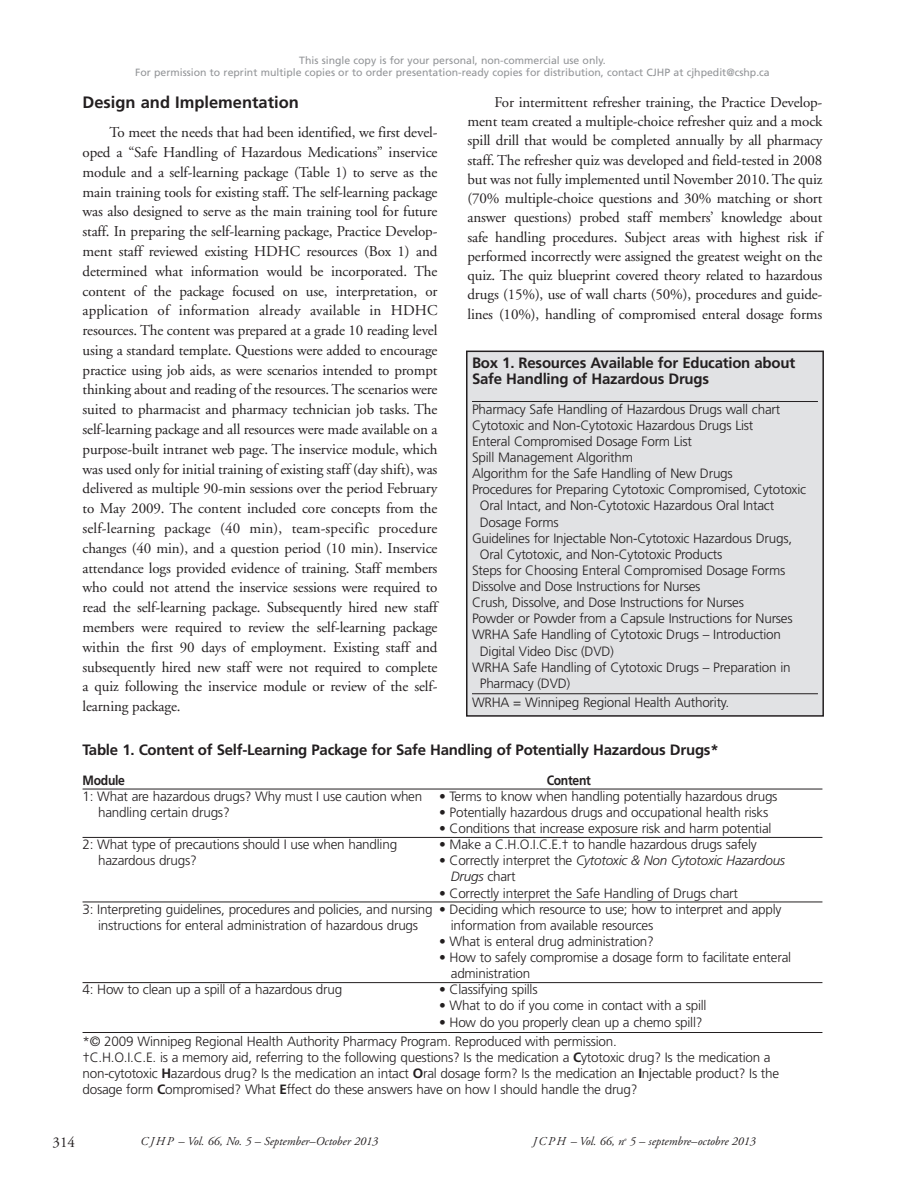
<style>
.page{position:relative;width:905px;height:1202px;background:#fff}
.page>*{position:absolute;margin:0;border:0;box-sizing:border-box;transform-origin:0 0}
.t1{font:700 16.5px "Frutiger";color:#231f20}
.t2{font:15px/19.8px "Adobe Garamond";letter-spacing:-.01em;color:#231f20;text-align:justify}
.t3{font:700 15px/16.2px "Frutiger";letter-spacing:-.015em;color:#231f20}
.t4{font:300 13.5px/16px "Frutiger";letter-spacing:-.015em;color:#231f20}
.t5{font:italic 300 13.5px/16px "Frutiger";letter-spacing:-.015em;color:#231f20}
.t6{font:700 13.5px "Frutiger";letter-spacing:-.02em;color:#231f20;scale:.9 1}
.t7{font:italic 12px "Adobe Garamond";color:#231f20}
.t8{font:10.5px/12.6px "Frutiger";color:#939598;text-align:center}
.s1{font-style:normal}
.s2{font-weight:700}
</style>
<div class="page">
<div style="left:466px;top:351px;width:357px;height:365px;background:#e1e2e4"></div>
<div style="left:466px;top:350px;width:358px;height:366px;border:2px solid #231f20"></div>
<hr style="left:472px;top:401px;width:346px;height:1px;background:#231f20">
<hr style="left:472px;top:693px;width:346px;height:1px;background:#231f20">
<hr style="left:82px;top:788px;width:740px;height:1px;background:#231f20">
<hr style="left:82px;top:837px;width:740px;height:1px;background:#231f20">
<hr style="left:82px;top:901px;width:740px;height:1px;background:#231f20">
<hr style="left:82px;top:982px;width:740px;height:1px;background:#231f20">
<hr style="left:82px;top:1032px;width:740px;height:1px;background:#231f20">
<p class="t8" style="left:135px;top:55px;width:636px">This single copy is for your personal, non-commercial use only.<br>For permission to reprint multiple copies or to order presentation-ready copies for distribution, contact CJHP at cjhpedit@cshp.ca</p>
<p class="t1" style="left:82px;top:96px;width:218px">Design and Implementation</p>
<p class="t2" style="left:82px;top:124px;width:356px;text-indent:27px">To meet the needs that had been identified, we first devel&shy;oped a “Safe Handling of Hazardous Medications” inservice module and a self-learning package (Table 1) to serve as the main training tools for existing staff. The self-learning package was also designed to serve as the main training tool for future staff. In preparing the self-learning package, Practice Develop&shy;ment staff reviewed existing HDHC resources (Box 1) and determined what information would be incorporated. The content of the package focused on use, interpretation, or application of information already available in HDHC resources. The content was prepared at a grade 10 reading level using a standard template. Questions were added to encourage practice using job aids, as were scenarios intended to prompt thinking about and reading of the resources. The scenarios were suited to pharmacist and pharmacy technician job tasks. The self-learning package and all resources were made available on a purpose-built intranet web page. The inservice module, which was used only for initial training of existing staff (day shift), was delivered as multiple 90-min sessions over the period February to May 2009. The content included core concepts from the self-learning package (40 min), team-specific procedure changes (40 min), and a question period (10 min). Inservice attendance logs provided evidence of training. Staff members who could not attend the inservice sessions were required to read the self-learning package. Subsequently hired new staff members were required to review the self-learning package within the first 90 days of employment. Existing staff and subsequently hired new staff were not required to complete a quiz following the inservice module or review of the self&shy;learning package.</p>
<p class="t2" style="left:467px;top:94px;width:356px;line-height:19.2px;text-indent:27px">For intermittent refresher training, the Practice Develop&shy;ment team created a multiple-choice refresher quiz and a mock spill drill that would be completed annually by all pharmacy staff. The refresher quiz was developed and field-tested in 2008 but was not fully implemented until November 2010. The quiz (70% multiple-choice questions and 30% matching or short answer questions) probed staff members’ knowledge about safe handling procedures. Subject areas with highest risk if performed incorrectly were assigned the greatest weight on the quiz. The quiz blueprint covered theory related to hazardous drugs (15%), use of wall charts (50%), procedures and guide&shy;lines (10%), handling of compromised enteral dosage forms</p>
<p class="t3" style="left:472px;top:356px;width:325px">Box 1. Resources Available for Education about<br>Safe Handling of Hazardous Drugs</p>
<p class="t4" style="left:472px;top:402px;width:310px">Pharmacy Safe Handling of Hazardous Drugs wall chart</p>
<p class="t4" style="left:472px;top:418px;width:283px">Cytotoxic and Non-Cytotoxic Hazardous Drugs List</p>
<p class="t4" style="left:472px;top:434px;width:221px">Enteral Compromised Dosage Form List</p>
<p class="t4" style="left:472px;top:450px;width:162px">Spill Management Algorithm</p>
<p class="t4" style="left:472px;top:466px;width:262px">Algorithm for the Safe Handling of New Drugs</p>
<p class="t4" style="left:472px;top:482px;width:335px">Procedures for Preparing Cytotoxic Compromised, Cytotoxic</p>
<p class="t4" style="left:480px;top:498px;width:296px">Oral Intact, and Non-Cytotoxic Hazardous Oral Intact</p>
<p class="t4" style="left:480px;top:515px;width:80px">Dosage Forms</p>
<p class="t4" style="left:472px;top:531px;width:321px">Guidelines for Injectable Non-Cytotoxic Hazardous Drugs,</p>
<p class="t4" style="left:480px;top:547px;width:244px">Oral Cytotoxic, and Non-Cytotoxic Products</p>
<p class="t4" style="left:472px;top:563px;width:315px">Steps for Choosing Enteral Compromised Dosage Forms</p>
<p class="t4" style="left:472px;top:579px;width:230px">Dissolve and Dose Instructions for Nurses</p>
<p class="t4" style="left:472px;top:595px;width:273px">Crush, Dissolve, and Dose Instructions for Nurses</p>
<p class="t4" style="left:472px;top:611px;width:322px">Powder or Powder from a Capsule Instructions for Nurses</p>
<p class="t4" style="left:472px;top:627px;width:310px">WRHA Safe Handling of Cytotoxic Drugs – Introduction</p>
<p class="t4" style="left:480px;top:644px;width:136px">Digital Video Disc (DVD)</p>
<p class="t4" style="left:472px;top:660px;width:320px">WRHA Safe Handling of Cytotoxic Drugs – Preparation in</p>
<p class="t4" style="left:480px;top:676px;width:92px">Pharmacy (DVD)</p>
<p class="t4" style="left:472px;top:695px;width:259px">WRHA = Winnipeg Regional Health Authority.</p>
<p class="t3" style="left:82px;top:743px;width:637px">Table 1. Content of Self-Learning Package for Safe Handling of Potentially Hazardous Drugs*</p>
<p class="t6" style="left:83px;top:774px;width:49px">Module</p>
<p class="t6" style="left:546px;top:774px;width:51px">Content</p>
<p class="t4" style="left:98px;top:789px;width:681px;text-indent:-16px">1: What are hazardous drugs? Why must I use caution when • Terms to know when handling potentially hazardous drugs handling certain drugs?</p>
<p class="t4" style="left:439px;top:805px;width:331px">• Potentially hazardous drugs and occupational health risks</p>
<p class="t4" style="left:439px;top:821px;width:334px">• Conditions that increase exposure risk and harm potential</p>
<p class="t4" style="left:82px;top:837px;width:316px">2: What type of precautions should I use when handling</p>
<p class="t4" style="left:439px;top:837px;width:319px">• Make a C.H.O.I.C.E.† to handle hazardous drugs safely</p>
<p class="t4" style="left:98px;top:853px;width:100px">hazardous drugs?</p>
<p class="t5" style="left:451px;top:853px;width:336px;text-indent:-12px"><span class="s1">• Correctly interpret the</span> Cytotoxic &amp; Non Cytotoxic Hazardous<br>Drugs <span class="s1">chart</span></p>
<p class="t4" style="left:439px;top:885px;width:300px">• Correctly interpret the Safe Handling of Drugs chart</p>
<p class="t4" style="left:82px;top:902px;width:700px">3: Interpreting guidelines, procedures and policies, and nursing • Deciding which resource to use; how to interpret and apply</p>
<p class="t4" style="left:98px;top:918px;width:321px">instructions for enteral administration of hazardous drugs</p>
<p class="t4" style="left:451px;top:918px;width:204px">information from available resources</p>
<p class="t4" style="left:439px;top:934px;width:216px">• What is enteral drug administration?</p>
<p class="t4" style="left:451px;top:950px;width:342px;text-indent:-12px">• How to safely compromise a dosage form to facilitate enteral administration</p>
<p class="t4" style="left:82px;top:982px;width:261px">4: How to clean up a spill of a hazardous drug</p>
<p class="t4" style="left:439px;top:982px;width:100px">• Classifying spills</p>
<p class="t4" style="left:439px;top:998px;width:269px">• What to do if you come in contact with a spill</p>
<p class="t4" style="left:82px;top:1013px;width:621px;line-height:19.2px;text-indent:356px">• How do you properly clean up a chemo spill? *© 2009 Winnipeg Regional Health Authority Pharmacy Program. Reproduced with permission.</p>
<p class="t4" style="left:82px;top:1050px;width:698px">†C.H.O.I.C.E. is a memory aid, referring to the following questions? Is the medication a <span class="s2">C</span>ytotoxic drug? Is the medication a non-cytotoxic <span class="s2">H</span>azardous drug? Is the medication an intact <span class="s2">O</span>ral dosage form? Is the medication an <span class="s2">I</span>njectable product? Is the dosage form <span class="s2">C</span>ompromised? What <span class="s2">E</span>ffect do these answers have on how I should handle the drug?</p>
<p class="t2" style="left:52px;top:1133px;width:24px">314</p>
<p class="t7" style="left:532px;top:1136px;width:225px">JCPH – Vol. 66, n<sup>o</sup> 5 – septembre–octobre 2013</p>
<p class="t7" style="left:140px;top:1136px;width:239px">CJHP – Vol. 66, No. 5 – September–October 2013</p>
</div>
